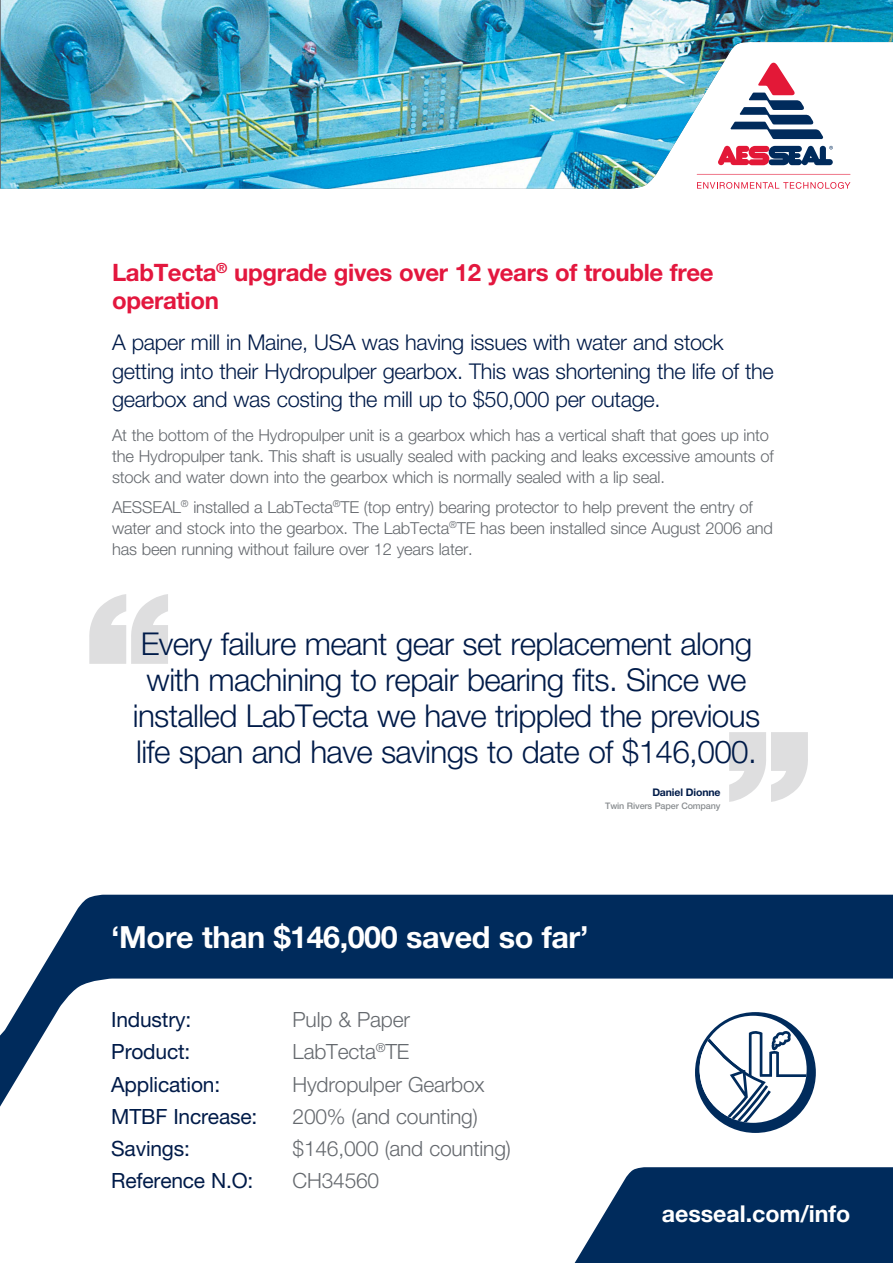
<style>
.page{position:relative;width:893px;height:1263px;background:#fff}
.page>*{position:absolute;margin:0;border:0;box-sizing:border-box;transform-origin:0 0}
.t1{font:300 31.5px/36px "Helvetica Neue LTW1 G";letter-spacing:-.02em;color:#001b49;text-align:center}
.t2{font:700 30.6px "Helvetica Neue LTW1 G";letter-spacing:-.015em;color:#fff}
.t3{font:700 24px/28.5px "Helvetica Neue LTW1 G";letter-spacing:-.015em;color:#e3173e}
.t4{font:700 23.25px "Helvetica Neue LTW1 G";letter-spacing:-.005em;color:#fff}
.t5{font:300 21.75px/28.5px "Helvetica Neue LTW1 G";letter-spacing:-.015em;color:#001b49}
.t6{font:300 21px "Helvetica Neue LTW1 G";letter-spacing:-.01em;color:#65696e}
.t7{font:21px "Helvetica Neue LTW1 G";letter-spacing:-.01em;color:#001b49}
.t8{font:300 16.5px/21px "Helvetica Neue LTW1 G";letter-spacing:-.01em;color:#65696e}
.t9{font:700 10.5px "Helvetica Neue LTW1 G";letter-spacing:-.015em;color:#001b49}
.t10{font:500 9px "Helvetica Neue LTW1 G";letter-spacing:-.015em;color:#898d90}
</style>
<div class="page">
<div style="left:36px;top:895px;width:857px;height:83px;background:#002b5c"></div>
<svg style="left:0;top:978px;width:893px;height:155px"></svg>
<div style="left:695px;top:1012px;width:121px;height:121px;background:#002b5c;border-radius:50%"></div>
<div style="left:700px;top:1016px;width:107px;height:107px;background:#fff;border-radius:50%"></div>
<svg style="left:700px;top:1029px;width:107px;height:94px"></svg>
<svg style="left:574px;top:1167px;width:319px;height:96px;background:#183f6b"></svg>
<svg style="left:729px;top:732px;width:79px;height:70px"></svg>
<svg style="left:89px;top:594px;width:79px;height:70px"></svg>
<img style="left:1px;top:0;width:892px;height:189px">
<svg style="left:697px;top:174px;width:153px;height:1px"></svg>
<svg style="left:718px;top:146px;width:115px;height:19px"></svg>
<svg style="left:730px;top:63px;width:93px;height:76px"></svg>
<svg style="left:697px;top:182px;width:153px;height:7px"></svg>
<h3 class="t3" style="left:112px;top:258px;width:603px">LabTecta<sup>®</sup> upgrade gives over 12 years of trouble free operation</h3>
<h3 class="t5" style="left:112px;top:328px;width:663px">A paper mill in Maine, USA was having issues with water and stock getting into their Hydropulper gearbox. This was shortening the life of the gearbox and was costing the mill up to $50,000 per outage.</h3>
<p class="t8" style="left:112px;top:425px;width:663px">At the bottom of the Hydropulper unit is a gearbox which has a vertical shaft that goes up into the Hydropulper tank. This shaft is usually sealed with packing and leaks excessive amounts of stock and water down into the gearbox which is normally sealed with a lip seal.</p>
<p class="t8" style="left:112px;top:496px;width:662px">AESSEAL<sup>®</sup> installed a LabTecta<sup>®</sup>TE (top entry) bearing protector to help prevent the entry of water and stock into the gearbox. The LabTecta<sup>®</sup>TE has been installed since August 2006 and has been running without failure over 12 years later.</p>
<h1 class="t1" style="left:133px;top:625px;width:629px">Every failure meant gear set replacement along with machining to repair bearing fits. Since we installed LabTecta we have trippled the previous life span and have savings to date of $146,000.</h1>
<p class="t9" style="left:652px;top:785px;width:70px">Daniel Dionne</p>
<p class="t10" style="left:605px;top:800px;width:117px">Twin Rivers Paper Company</p>
<h2 class="t2" style="left:111px;top:918px;width:479px">‘More than $146,000 saved so far’</h2>
<p class="t7" style="left:111px;top:1007px;width:81px">Industry:</p>
<p class="t6" style="left:293px;top:1007px;width:119px">Pulp &amp; Paper</p>
<p class="t7" style="left:111px;top:1039px;width:81px">Product:</p>
<p class="t6" style="left:293px;top:1039px;width:118px">LabTecta<sup>®</sup>TE</p>
<p class="t7" style="left:111px;top:1071px;width:110px">Application:</p>
<p class="t6" style="left:293px;top:1071px;width:194px">Hydropulper Gearbox</p>
<p class="t7" style="left:111px;top:1103px;width:147px">MTBF Increase:</p>
<p class="t6" style="left:293px;top:1103px;width:187px">200% (and counting)</p>
<p class="t7" style="left:111px;top:1135px;width:80px">Savings:</p>
<p class="t6" style="left:293px;top:1135px;width:220px">$146,000 (and counting)</p>
<p class="t7" style="left:111px;top:1167px;width:144px">Reference N.O:</p>
<p class="t6" style="left:293px;top:1167px;width:88px">CH34560</p>
<h3 class="t4" style="left:662px;top:1199px;width:190px">aesseal.com/info</h3>
</div>
